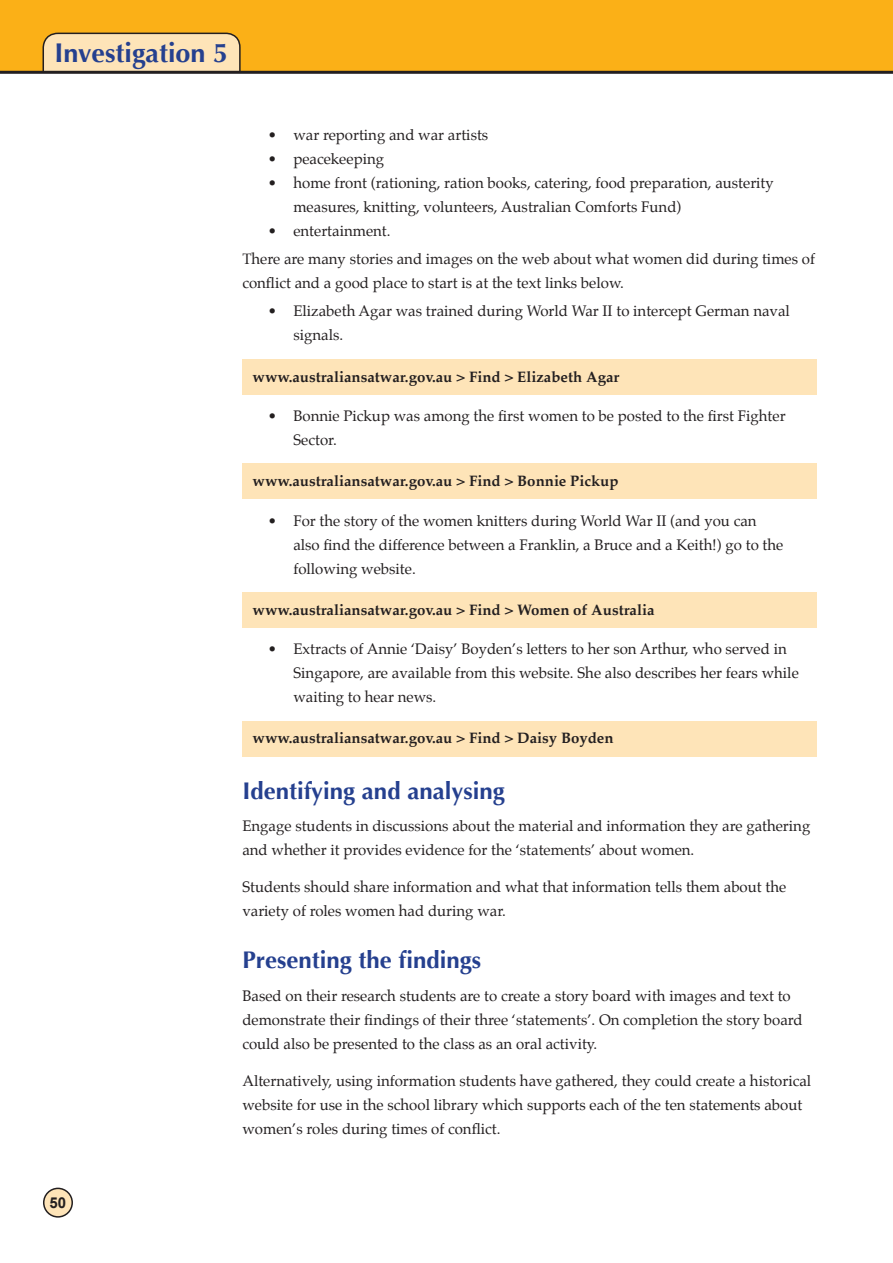
<style>
.page{position:relative;width:893px;height:1263px;background:#fff}
.page>*{position:absolute;margin:0;border:0;box-sizing:border-box;transform-origin:0 0}
.t1{font:700 27px "Optima";color:#25408f}
.heading_2{font:700 24px "Optima";color:#25408f}
.Body{font:15px/24px "Palatino";color:#231f20}
.List_Bullet{font:15px/24px "Palatino";color:#231f20}
.web_panel{font:700 15px "Palatino";color:#231f20}
.Subsection_bullets{font:15px/24px "Palatino";color:#231f20}
.t2{font:700 15px "Arial";color:#231f20}
</style>
<div class="page">
<div style="left:44px;top:1188px;width:28px;height:29px;background:#fee4b8;border-radius:50%"></div>
<div style="left:43px;top:1187px;width:30px;height:30px;border:2px solid #231f20;border-radius:50%"></div>
<div style="left:0;top:0;width:893px;height:72px;background:#fbb017"></div>
<svg style="left:42px;top:32px;width:199px;height:39px;background:#f1d7aa"></svg>
<hr style="left:0;top:71px;width:893px;height:3px;background:#231f20">
<div style="left:242px;top:359px;width:574px;height:35px;background:#fee4b8"></div>
<div style="left:242px;top:464px;width:574px;height:35px;background:#fee4b8"></div>
<div style="left:242px;top:592px;width:574px;height:36px;background:#fee4b8"></div>
<div style="left:242px;top:721px;width:574px;height:35px;background:#fee4b8"></div>
<h1 class="t1" style="left:55px;top:37px;width:175px">Investigation 5</h1>
<p class="t2" style="left:49px;top:1194px;width:18px">50</p>
<p class="List_Bullet" style="left:268px;top:124px;width:222px">• war reporting and war artists</p>
<p class="List_Bullet" style="left:268px;top:148px;width:118px">• peacekeeping</p>
<p class="List_Bullet" style="left:293px;top:172px;width:482px;text-indent:-26px">• home front (rationing, ration books, catering, food preparation, austerity measures, knitting, volunteers, Australian Comforts Fund)</p>
<p class="List_Bullet" style="left:268px;top:220px;width:124px">• entertainment.</p>
<p class="Subsection_bullets" style="left:242px;top:248px;width:574px">There are many stories and images on the web about what women did during times of conflict and a good place to start is at the text links below.</p>
<p class="List_Bullet" style="left:293px;top:301px;width:498px;text-indent:-26px">• Elizabeth Agar was trained during World War II to intercept German naval signals.</p>
<p class="web_panel" style="left:253px;top:367px;width:368px">www.australiansatwar.gov.au &gt; Find &gt; Elizabeth Agar</p>
<p class="List_Bullet" style="left:293px;top:405px;width:494px;text-indent:-26px">• Bonnie Pickup was among the first women to be posted to the first Fighter<br>Sector.</p>
<p class="web_panel" style="left:253px;top:472px;width:367px">www.australiansatwar.gov.au &gt; Find &gt; Bonnie Pickup</p>
<p class="List_Bullet" style="left:293px;top:510px;width:491px;text-indent:-26px">• For the story of the women knitters during World War II (and you can also find the difference between a Franklin, a Bruce and a Keith!) go to the following website.</p>
<p class="web_panel" style="left:253px;top:600px;width:403px">www.australiansatwar.gov.au &gt; Find &gt; Women of Australia</p>
<p class="List_Bullet" style="left:293px;top:638px;width:507px;text-indent:-26px">• Extracts of Annie ‘Daisy’ Boyden’s letters to her son Arthur, who served in<br>Singapore, are available from this website. She also describes her fears while waiting to hear news.</p>
<p class="web_panel" style="left:253px;top:729px;width:362px">www.australiansatwar.gov.au &gt; Find &gt; Daisy Boyden</p>
<p class="heading_2" style="left:242px;top:776px;width:264px">Identifying and analysing</p>
<p class="Body" style="left:242px;top:815px;width:569px">Engage students in discussions about the material and information they are gathering and whether it provides evidence for the ‘statements’ about women.</p>
<p class="Body" style="left:242px;top:876px;width:545px">Students should share information and what that information tells them about the variety of roles women had during war.</p>
<p class="heading_2" style="left:242px;top:946px;width:240px">Presenting the findings</p>
<p class="Body" style="left:242px;top:985px;width:562px">Based on their research students are to create a story board with images and text to demonstrate their findings of their three ‘statements’. On completion the story board could also be presented to the class as an oral activity.</p>
<p class="Body" style="left:242px;top:1070px;width:570px">Alternatively, using information students have gathered, they could create a historical website for use in the school library which supports each of the ten statements about women’s roles during times of conflict.</p>
</div>
